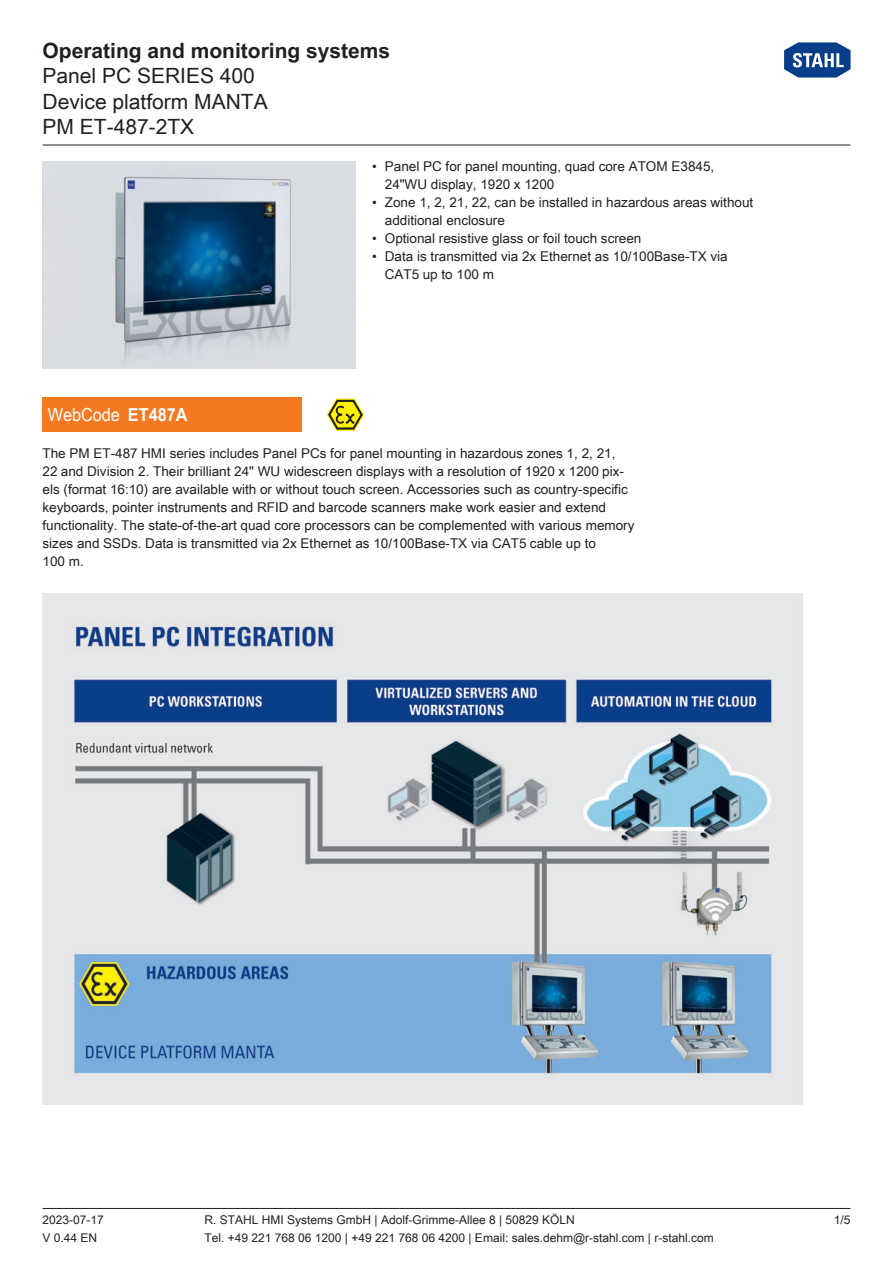
<style>
.page{position:relative;width:893px;height:1263px;background:#fff}
.page>*{position:absolute;margin:0;border:0;box-sizing:border-box;transform-origin:0 0}
.t1{font:21px/25.5px "Arial Unicode MS";color:#231f20}
.t2{font:700 21px "Arial Unicode MS";color:#231f20}
.WebCode{font:18px "Arial Unicode MS";color:#fff;scale:.9 1}
._00_Basic_ParaStyle{font:13.5px/18px "Arial Unicode MS";color:#231f20}
.t3{font:12px "Arial Unicode MS";color:#231f20}
.s1{font-weight:700}
</style>
<div class="page">
<hr style="left:43px;top:1208px;width:807px;height:1px;background:#231f20">
<hr style="left:43px;top:145px;width:807px;height:1px;background:#231f20">
<svg style="left:784px;top:42px;width:67px;height:36px"></svg>
<img style="left:43px;top:594px;width:759px;height:510px">
<img style="left:43px;top:162px;width:312px;height:207px">
<div style="left:43px;top:398px;width:259px;height:34px;background:#f47921"></div>
<svg style="left:327px;top:399px;width:37px;height:32px"></svg>
<h1 class="t2" style="left:43px;top:35px;width:349px">Operating and monitoring systems</h1>
<h1 class="t1" style="left:43px;top:62px;width:227px">Panel PC SERIES 400<br>Device platform MANTA<br>PM ET-487-2TX</h1>
<p class="_00_Basic_ParaStyle" style="left:385px;top:157px;width:331px;text-indent:-13px">• Panel PC for panel mounting, quad core ATOM E3845,<br>24"WU display, 1920 x 1200</p>
<p class="_00_Basic_ParaStyle" style="left:385px;top:193px;width:370px;text-indent:-13px">• Zone 1, 2, 21, 22, can be installed in hazardous areas without additional enclosure</p>
<p class="_00_Basic_ParaStyle" style="left:372px;top:229px;width:271px">• Optional resistive glass or foil touch screen</p>
<p class="_00_Basic_ParaStyle" style="left:385px;top:247px;width:344px;text-indent:-13px">• Data is transmitted via 2x Ethernet as 10/100Base-TX via<br>CAT5 up to 100 m</p>
<p class="WebCode" style="left:48px;top:402px;width:157px">WebCode <span class="s1">ET487A</span></p>
<p class="_00_Basic_ParaStyle" style="left:43px;top:444px;width:593px">The PM ET-487 HMI series includes Panel PCs for panel mounting in hazardous zones 1, 2, 21,<br>22 and Division 2. Their brilliant 24" WU widescreen displays with a resolution of 1920 x 1200 pix&shy;els (format 16:10) are available with or without touch screen. Accessories such as country-specific keyboards, pointer instruments and RFID and barcode scanners make work easier and extend functionality. The state-of-the-art quad core processors can be complemented with various memory sizes and SSDs. Data is transmitted via 2x Ethernet as 10/100Base-TX via CAT5 cable up to<br>100 m.</p>
<p class="t3" style="left:43px;top:1211px;width:63px">2023-07-17</p>
<p class="t3" style="left:205px;top:1211px;width:372px">R. STAHL HMI Systems GmbH | Adolf-Grimme-Allee 8 | 50829 KÖLN</p>
<p class="t3" style="left:834px;top:1211px;width:18px">1/5</p>
<p class="t3" style="left:43px;top:1229px;width:56px">V 0.44 EN</p>
<p class="t3" style="left:205px;top:1229px;width:511px">Tel. +49 221 768 06 1200 | +49 221 768 06 4200 | Email: sales.dehm@r-stahl.com | r-stahl.com</p>
</div>
